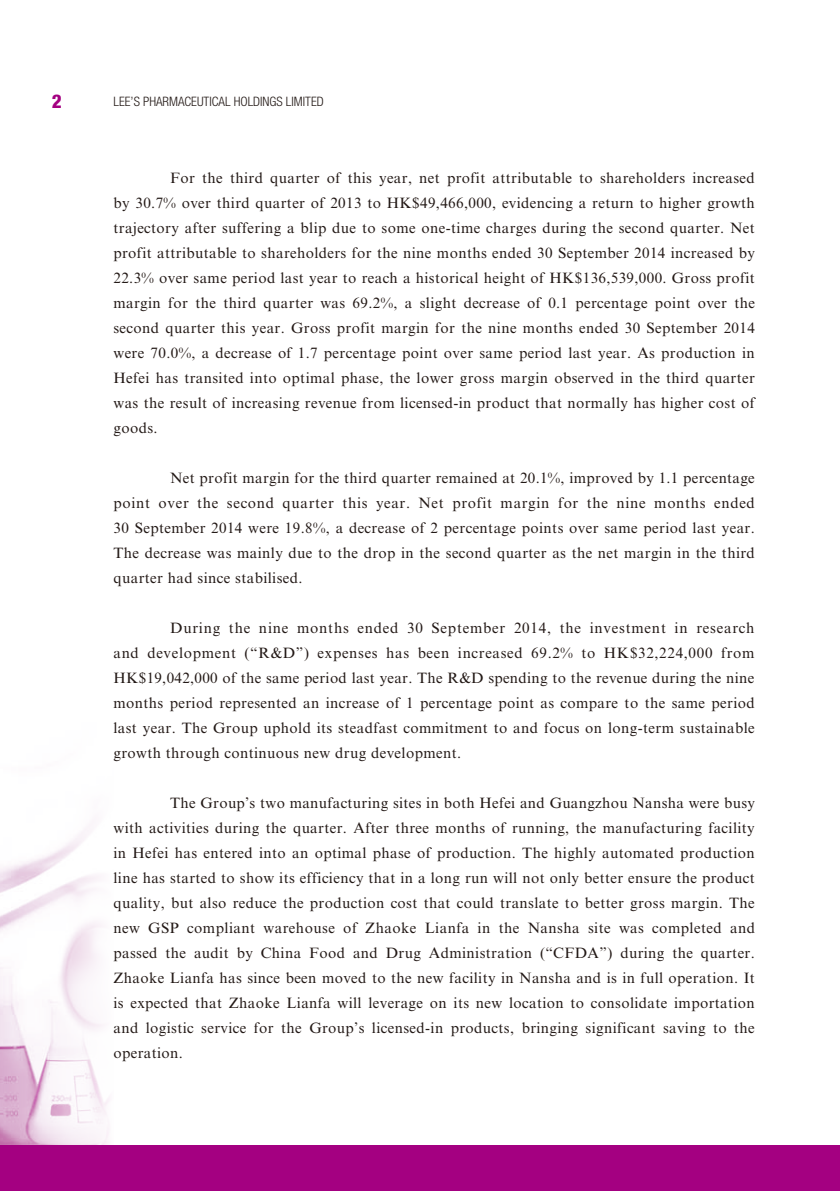
<style>
.page{position:relative;width:840px;height:1191px;background:#fff}
.page>*{position:absolute;margin:0;border:0;box-sizing:border-box;transform-origin:0 0}
.t1{font:800 condensed 19px "Helvetica Neue LT Std";color:#a40081}
.t2{font:15px/25px "Times New Roman MT Std";letter-spacing:.025em;color:#231916;text-align:justify}
.t3{font:300 condensed 13px "Helvetica Neue LT Std";color:#231916}
</style>
<div class="page">
<img style="left:0;top:829px;width:109px;height:316px">
<div style="left:0;top:1145px;width:839px;height:46px;background:#a40081"></div>
<p class="t1" style="left:52px;top:89px;width:11px">2</p>
<p class="t3" style="left:113px;top:94px;width:212px">LEE’S PHARMACEUTICAL HOLDINGS LIMITED</p>
<p class="t2" style="left:113px;top:165px;width:642px;text-indent:57px">For the third quarter of this year, net profit attributable to shareholders increased by 30.7% over third quarter of 2013 to HK$49,466,000, evidencing a return to higher growth trajectory after suffering a blip due to some one-time charges during the second quarter. Net profit attributable to shareholders for the nine months ended 30 September 2014 increased by 22.3% over same period last year to reach a historical height of HK$136,539,000. Gross profit margin for the third quarter was 69.2%, a slight decrease of 0.1 percentage point over the second quarter this year. Gross profit margin for the nine months ended 30 September 2014 were 70.0%, a decrease of 1.7 percentage point over same period last year. As production in Hefei has transited into optimal phase, the lower gross margin observed in the third quarter was the result of increasing revenue from licensed-in product that normally has higher cost of goods.</p>
<p class="t2" style="left:113px;top:465px;width:642px;text-indent:57px">Net profit margin for the third quarter remained at 20.1%, improved by 1.1 percentage point over the second quarter this year. Net profit margin for the nine months ended 30 September 2014 were 19.8%, a decrease of 2 percentage points over same period last year.<br>The decrease was mainly due to the drop in the second quarter as the net margin in the third quarter had since stabilised.</p>
<p class="t2" style="left:113px;top:615px;width:642px;text-indent:57px">During the nine months ended 30 September 2014, the investment in research and development (“R&amp;D”) expenses has been increased 69.2% to HK$32,224,000 from HK$19,042,000 of the same period last year. The R&amp;D spending to the revenue during the nine months period represented an increase of 1 percentage point as compare to the same period last year. The Group uphold its steadfast commitment to and focus on long-term sustainable growth through continuous new drug development.</p>
<p class="t2" style="left:113px;top:790px;width:642px;text-indent:57px">The Group’s two manufacturing sites in both Hefei and Guangzhou Nansha were busy with activities during the quarter. After three months of running, the manufacturing facility in Hefei has entered into an optimal phase of production. The highly automated production line has started to show its efficiency that in a long run will not only better ensure the product quality, but also reduce the production cost that could translate to better gross margin. The new GSP compliant warehouse of Zhaoke Lianfa in the Nansha site was completed and passed the audit by China Food and Drug Administration (“CFDA”) during the quarter.<br>Zhaoke Lianfa has since been moved to the new facility in Nansha and is in full operation. It is expected that Zhaoke Lianfa will leverage on its new location to consolidate importation and logistic service for the Group’s licensed-in products, bringing significant saving to the operation.</p>
</div>
